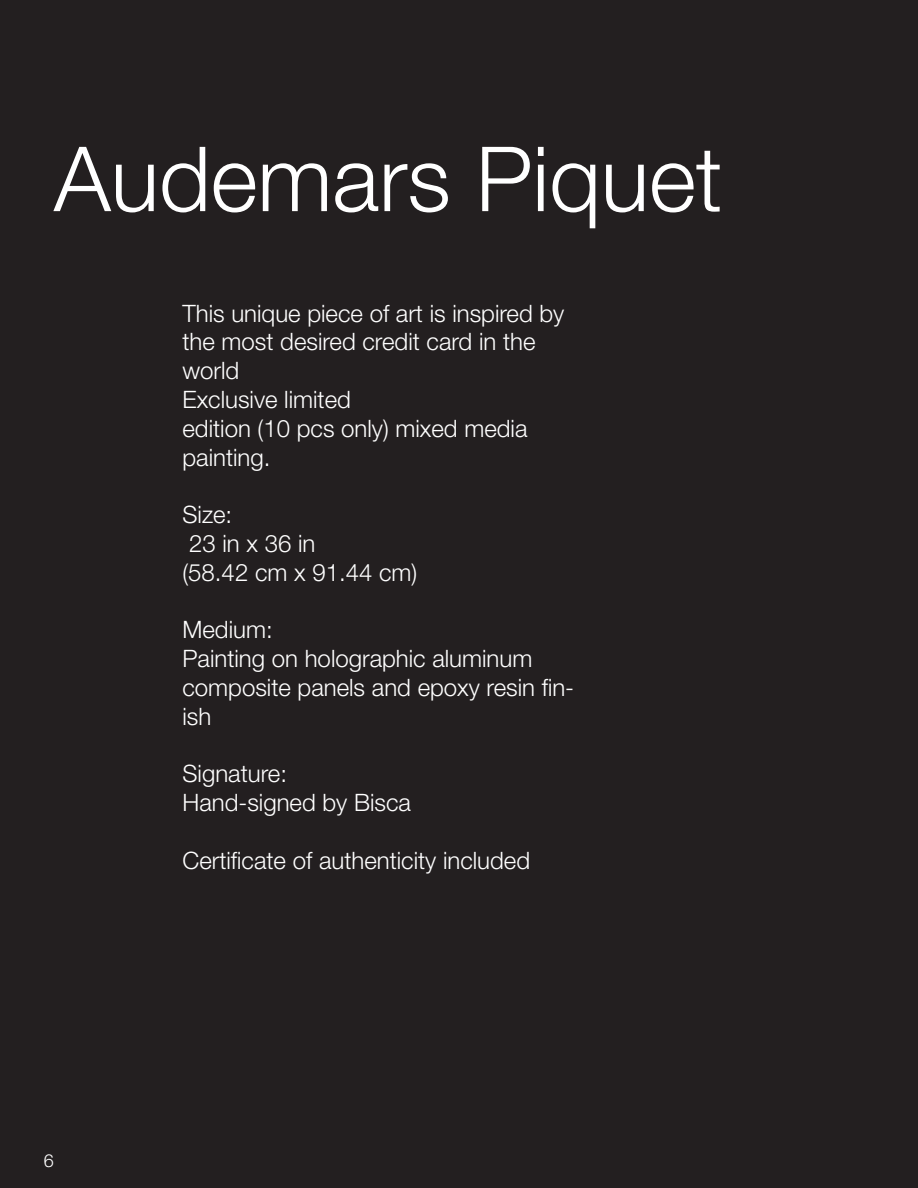
<style>
.page{position:relative;width:918px;height:1188px;background:#231f20}
.page>*{position:absolute;margin:0;border:0;box-sizing:border-box;transform-origin:0 0}
.t1{font:300 90px "Helvetica Neue LT Std";color:#fff}
.t2{font:300 24px/28.8px "Helvetica Neue LT Std";color:#fff}
.t3{font:300 18px "Helvetica Neue LT Std";color:#fff}
</style>
<div class="page">
<h1 class="t1" style="left:54px;top:124px;width:670px">Audemars Piquet</h1>
<p class="t3" style="left:44px;top:1150px;width:12px">6</p>
<p class="t2" style="left:183px;top:298px;width:383px">This unique piece of art is inspired by the most desired credit card in the world<br>Exclusive limited<br>edition (10 pcs only) mixed media painting.</p>
<p class="t2" style="left:183px;top:500px;width:236px">Size:<br>23 in x 36 in<br>(58.42 cm x 91.44 cm)</p>
<p class="t2" style="left:183px;top:615px;width:393px">Medium:<br>Painting on holographic aluminum composite panels and epoxy resin fin&shy;ish</p>
<p class="t2" style="left:183px;top:759px;width:230px">Signature:<br>Hand-signed by Bisca</p>
<p class="t2" style="left:183px;top:845px;width:349px">Certificate of authenticity included</p>
</div>
